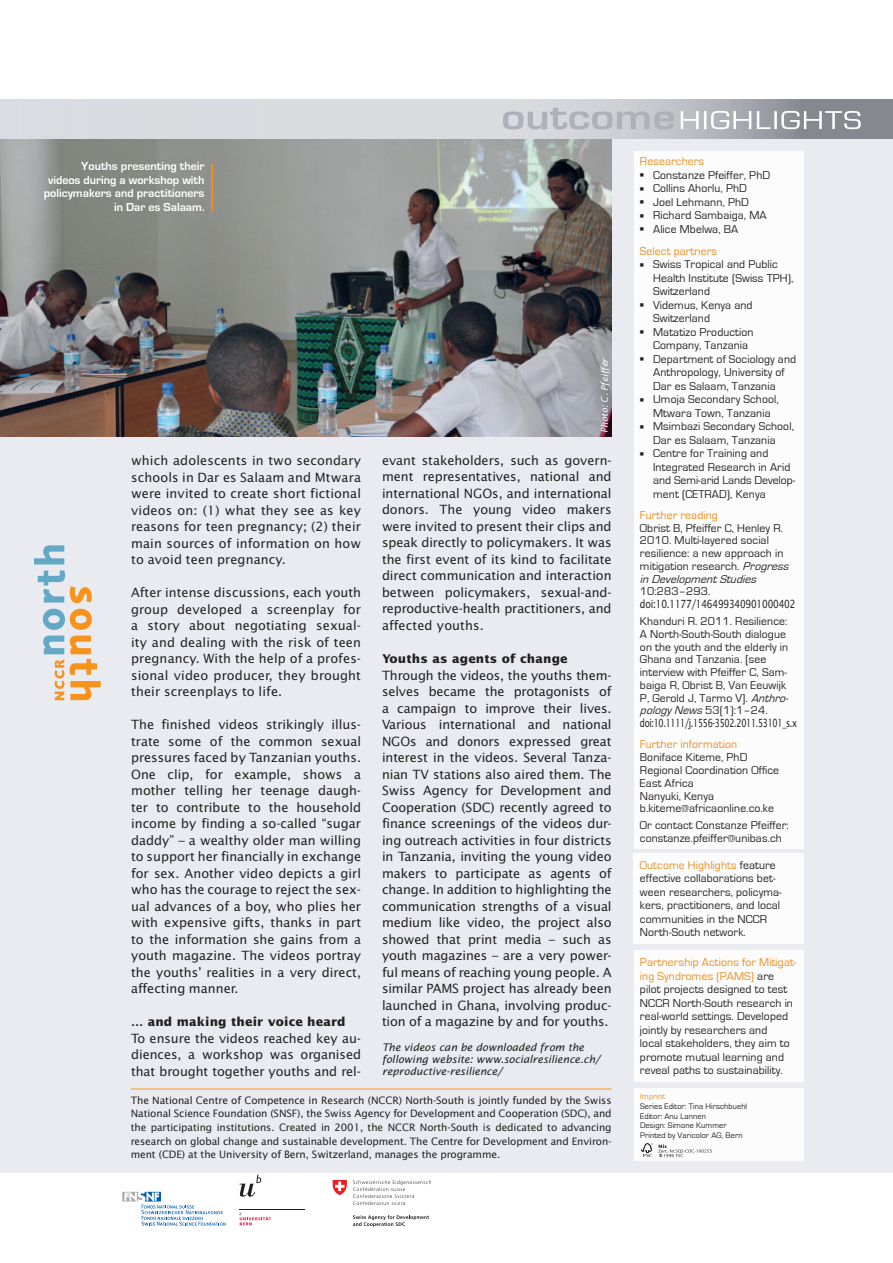
<style>
.page{position:relative;width:893px;height:1263px;background:#fff}
.page>*{position:absolute;margin:0;border:0;box-sizing:border-box;transform-origin:0 0}
.t1{font:12.75px/16.5px "Lucida Sans Std";color:#231f20;text-align:justify}
.t2{font:700 12.15px "Lucida Sans Std";letter-spacing:.01em;color:#231f20}
.t3{font:700 12px/13.5px "Eurostile";color:#fff;text-align:right}
.t4{font:11.7px/13.5px "Eurostile";letter-spacing:.01em;color:#231f20}
.t5{font:11.7px "Eurostile";letter-spacing:.01em;color:#eb8c1b}
.t6{font:11.25px "Lucida Sans Std";letter-spacing:-.045em;color:#231f20;scale:.73 1}
.t7{font:11.25px "Lucida Sans Std";letter-spacing:-.02em;color:#231f20;scale:.8 1}
.t8{font:italic 10.5px/12px "Lucida Sans Std";color:#231f20}
.t9{font:10.2px/13.5px "Lucida Sans Std";letter-spacing:-.01em;color:#231f20;text-align:justify}
.t10{font:italic 9px "Lucida Sans Std";color:#fff}
.t11{font:8.25px/9.8px "Eurostile";letter-spacing:.01em;color:#231f20}
.t12{font:8.25px "Eurostile";letter-spacing:.01em;color:#eb8c1b}
.s1{color:#eb8c1b}
.s2{font-style:italic}
</style>
<div class="page">
<div style="left:0;top:107px;width:893px;height:1065px;background:#e9ebf0"></div>
<svg style="left:34px;top:545px;width:30px;height:19px"></svg>
<svg style="left:43px;top:609px;width:58px;height:91px"></svg>
<svg style="left:38px;top:571px;width:54px;height:32px"></svg>
<hr style="left:131px;top:1089px;width:481px;height:1px;background:#f7931d">
<div style="left:122px;top:1191px;width:40px;height:11px;border:1px solid #fff"></div>
<svg style="left:122px;top:1192px;width:104px;height:33px"></svg>
<svg style="left:239px;top:1175px;width:22px;height:22px"></svg>
<hr style="left:239px;top:1209px;width:66px;height:1px;background:#231f20">
<svg style="left:240px;top:1212px;width:31px;height:13px"></svg>
<svg style="left:353px;top:1180px;width:78px;height:25px"></svg>
<svg style="left:353px;top:1215px;width:76px;height:12px"></svg>
<svg style="left:333px;top:1180px;width:14px;height:15px"></svg>
<div style="left:634px;top:854px;width:170px;height:90px;background:#fcfcfd"></div>
<div style="left:634px;top:151px;width:170px;height:698px;background:#fcfcfd"></div>
<img style="left:0;top:138px;width:612px;height:299px">
<div style="left:634px;top:1089px;width:169px;height:72px;background:#fcfcfd"></div>
<svg style="left:641px;top:1143px;width:71px;height:14px"></svg>
<div style="left:634px;top:951px;width:169px;height:131px;background:#fcfcfd"></div>
<hr style="left:211px;top:164px;width:2px;height:47px;background:#f7931d">
<svg style="left:0;top:100px;width:893px;height:38px"></svg>
<svg style="left:503px;top:108px;width:171px;height:21px"></svg>
<svg style="left:681px;top:111px;width:180px;height:18px"></svg>
<p class="t3" style="left:44px;top:160px;width:162px">Youths presenting their<br>videos during a workshop with policymakers and practitioners in Dar es Salaam.</p>
<p class="t10" style="left:599px;top:433px;width:77px;rotate:-90deg">Photo: C. Pfeiffer</p>
<p class="t1" style="left:382px;top:452px;width:231px">evant stakeholders, such as govern&shy;ment representatives, national and international NGOs, and international donors. The young video makers were invited to present their clips and speak directly to policymakers. It was the first event of its kind to facilitate direct communication and interaction between policymakers, sexual-and&shy;reproductive-health practitioners, and affected youths.</p>
<p class="t2" style="left:382px;top:652px;width:187px">Youths as agents of change</p>
<p class="t1" style="left:382px;top:667px;width:231px">Through the videos, the youths them&shy;selves became the protagonists of a campaign to improve their lives.<br>Various international and national NGOs and donors expressed great interest in the videos. Several Tanza&shy;nian TV stations also aired them. The Swiss Agency for Development and Cooperation (SDC) recently agreed to finance screenings of the videos dur&shy;ing outreach activities in four districts in Tanzania, inviting the young video makers to participate as agents of change. In addition to highlighting the communication strengths of a visual medium like video, the project also showed that print media – such as youth magazines – are a very power&shy;ful means of reaching young people. A similar PAMS project has already been launched in Ghana, involving produc&shy;tion of a magazine by and for youths.</p>
<p class="t8" style="left:382px;top:1041px;width:220px">The videos can be downloaded from the following website: www.socialresilience.ch/ reproductive-resilience/</p>
<p class="t1" style="left:131px;top:452px;width:231px">which adolescents in two secondary schools in Dar es Salaam and Mtwara were invited to create short fictional videos on: (1) what they see as key reasons for teen pregnancy; (2) their main sources of information on how to avoid teen pregnancy.</p>
<p class="t1" style="left:131px;top:584px;width:231px">After intense discussions, each youth group developed a screenplay for a story about negotiating sexual&shy;ity and dealing with the risk of teen pregnancy. With the help of a profes&shy;sional video producer, they brought their screenplays to life.</p>
<p class="t1" style="left:131px;top:716px;width:231px">The finished videos strikingly illus&shy;trate some of the common sexual pressures faced by Tanzanian youths.<br>One clip, for example, shows a mother telling her teenage daugh&shy;ter to contribute to the household income by finding a so-called “sugar daddy” – a wealthy older man willing to support her financially in exchange for sex. Another video depicts a girl who has the courage to reject the sex&shy;ual advances of a boy, who plies her with expensive gifts, thanks in part to the information she gains from a youth magazine. The videos portray the youths’ realities in a very direct, affecting manner.</p>
<p class="t2" style="left:131px;top:1015px;width:216px">… and making their voice heard</p>
<p class="t1" style="left:131px;top:1030px;width:231px">To ensure the videos reached key au&shy;diences, a workshop was organised that brought together youths and rel-</p>
<p class="t9" style="left:131px;top:1094px;width:482px">The National Centre of Competence in Research (NCCR) North-South is jointly funded by the Swiss National Science Foundation (SNSF), the Swiss Agency for Development and Cooperation (SDC), and the participating institutions. Created in 2001, the NCCR North-South is dedicated to advancing research on global change and sustainable development. The Centre for Development and Environ&shy;ment (CDE) at the University of Bern, Switzerland, manages the programme.</p>
<p class="t5" style="left:640px;top:155px;width:66px">Researchers</p>
<p class="t4" style="left:640px;top:168px;width:132px">■ Constanze Pfeiffer, PhD</p>
<p class="t4" style="left:640px;top:182px;width:108px">■ Collins Ahorlu, PhD</p>
<p class="t4" style="left:640px;top:195px;width:110px">■ Joel Lehmann, PhD</p>
<p class="t4" style="left:640px;top:209px;width:128px">■ Richard Sambaiga, MA</p>
<p class="t4" style="left:640px;top:218px;width:100px;line-height:22px">■ Alice Mbelwa, BA<br><span class="s1">Select partners</span></p>
<p class="t4" style="left:653px;top:258px;width:142px;text-indent:-13px">■ Swiss Tropical and Public<br>Health Institute (Swiss TPH),<br>Switzerland</p>
<p class="t4" style="left:653px;top:298px;width:101px;text-indent:-13px">■ Videmus, Kenya and<br>Switzerland</p>
<p class="t4" style="left:653px;top:325px;width:102px;text-indent:-13px">■ Matatizo Production<br>Company, Tanzania</p>
<p class="t4" style="left:653px;top:352px;width:145px;text-indent:-13px">■ Department of Sociology and<br>Anthropology, University of<br>Dar es Salaam, Tanzania</p>
<p class="t4" style="left:640px;top:393px;width:140px;text-align:center">■ Umoja Secondary School,<br>Mtwara Town, Tanzania</p>
<p class="t4" style="left:640px;top:420px;width:155px;text-align:center">■ Msimbazi Secondary School,<br>Dar es Salaam, Tanzania</p>
<p class="t4" style="left:653px;top:447px;width:144px;text-indent:-13px">■ Centre for Training and<br>Integrated Research in Arid and Semi-arid Lands Develop&shy;ment (CETRAD), Kenya</p>
<p class="t5" style="left:640px;top:509px;width:79px">Further reading</p>
<p class="t4" style="left:640px;top:522px;width:154px;line-height:12.8px">Obrist B, Pfeiffer C, Henley R.<br>2010. Multi-layered social resilience: a new approach in mitigation research. <span class="s2">Progress inDevelopmentStudies</span></p>
<p class="t4" style="left:640px;top:585px;width:72px">10:283–293.</p>
<p class="t7" style="left:640px;top:598px;width:196px">doi:10.1177/146499340901000402</p>
<p class="t4" style="left:640px;top:615px;width:153px;line-height:12.8px">Khanduri R. 2011. Resilience:<br>A North-South-South dialogue on the youth and the elderly in<br>Ghana and Tanzania. [see interview with Pfeiffer C, Sam&shy;baiga R, Obrist B, Van Eeuwijk<br>P, Gerold J, Tarmo V]. <span class="s2">Anthro&shy;pology News</span>53(1):1–24.</p>
<p class="t6" style="left:640px;top:717px;width:217px">doi:10.1111/j.1556-3502.2011.53101_s.x</p>
<p class="t5" style="left:640px;top:738px;width:99px">Further information</p>
<p class="t4" style="left:640px;top:751px;width:141px;line-height:12.8px">Boniface Kiteme, PhD<br>Regional Coordination Office<br>East Africa<br>Nanyuki, Kenya b.kiteme@africaonline.co.ke</p>
<p class="t4" style="left:640px;top:819px;width:150px;line-height:12.8px">Or contact Constanze Pfeiffer: constanze.pfeiffer@unibas.ch</p>
<p class="t4" style="left:640px;top:859px;width:143px"><span class="s1">Outcome Highlights</span> feature effective collaborations bet&shy;ween researchers, policyma&shy;kers, practitioners, and local communities in the NCCR<br>North-South network.</p>
<p class="t4" style="left:640px;top:956px;width:158px"><span class="s1">Partnership Actions for Mitigat&shy;ing Syndromes (PAMS)</span> are pilot projects designed to test<br>NCCR North-South research in real-world settings. Developed jointly by researchers and<br>local stakeholders, they aim to promote mutual learning and reveal paths to sustainability.</p>
<p class="t12" style="left:640px;top:1092px;width:26px">Imprint</p>
<p class="t11" style="left:640px;top:1101px;width:109px">Series Editor: Tina Hirschbuehl<br>Editor: Anu Lannen<br>Design: Simone Kummer<br>Printed by Varicolor AG, Bern</p>
</div>
